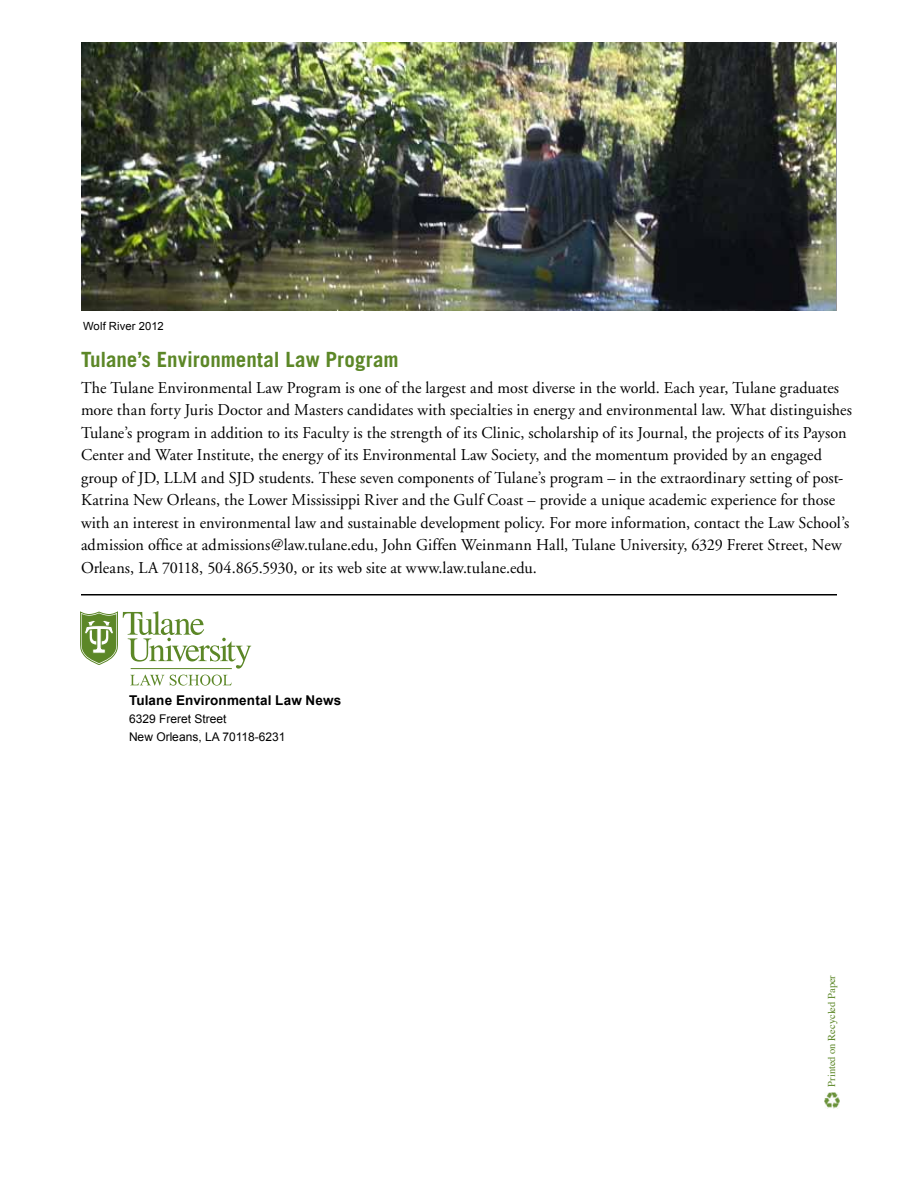
<style>
.page{position:relative;width:918px;height:1188px;background:#fff}
.page>*{position:absolute;margin:0;border:0;box-sizing:border-box;transform-origin:0 0}
.t1{font:700 21px "Trade Gothic";color:#5c8727}
.t2{font:16.5px/22.5px "Adobe Garamond";letter-spacing:.005em;color:#000}
.t3{font:700 13.5px "Arial";letter-spacing:.01em;color:#000}
.t4{font:12px/18px "Arial";color:#000}
.t5{font:11.25px "Arial";letter-spacing:.015em;color:#000}
.t6{font:10.5px "Times";color:#5c8727}
</style>
<div class="page">
<hr style="left:81px;top:594px;width:756px;height:2px;background:#000">
<svg style="left:130px;top:675px;width:102px;height:11px"></svg>
<svg style="left:80px;top:611px;width:171px;height:58px"></svg>
<img style="left:81px;top:42px;width:755px;height:268px">
<img style="left:824px;top:1092px;width:16px;height:16px">
<p class="t5" style="left:83px;top:319px;width:82px">Wolf River 2012</p>
<p class="t1" style="left:81px;top:346px;width:319px">Tulane’s Environmental Law Program</p>
<p class="t2" style="left:81px;top:377px;width:773px">The Tulane Environmental Law Program is one of the largest and most diverse in the world. Each year, Tulane graduates more than forty Juris Doctor and Masters candidates with specialties in energy and environmental law. What distinguishes Tulane’s program in addition to its Faculty is the strength of its Clinic, scholarship of its Journal, the projects of its Payson Center and Water Institute, the energy of its Environmental Law Society, and the momentum provided by an engaged group of JD, LLM and SJD students. These seven components of Tulane’s program – in the extraordinary setting of post-Katrina New Orleans, the Lower Mississippi River and the Gulf Coast – provide a unique academic experience for those with an interest in environmental law and sustainable development policy. For more information, contact the Law School’s admission office at admissions@law.tulane.edu, John Giffen Weinmann Hall, Tulane University, 6329 Freret Street, New Orleans, LA 70118, 504.865.5930, or its web site at www.law.tulane.edu.</p>
<p class="t3" style="left:129px;top:691px;width:214px">Tulane Environmental Law News</p>
<p class="t4" style="left:129px;top:710px;width:158px">6329 Freret Street<br>New Orleans, LA 70118-6231</p>
<p class="t6" style="left:822px;top:1087px;width:113px;rotate:-90deg">Printed on Recycled Paper</p>
</div>
